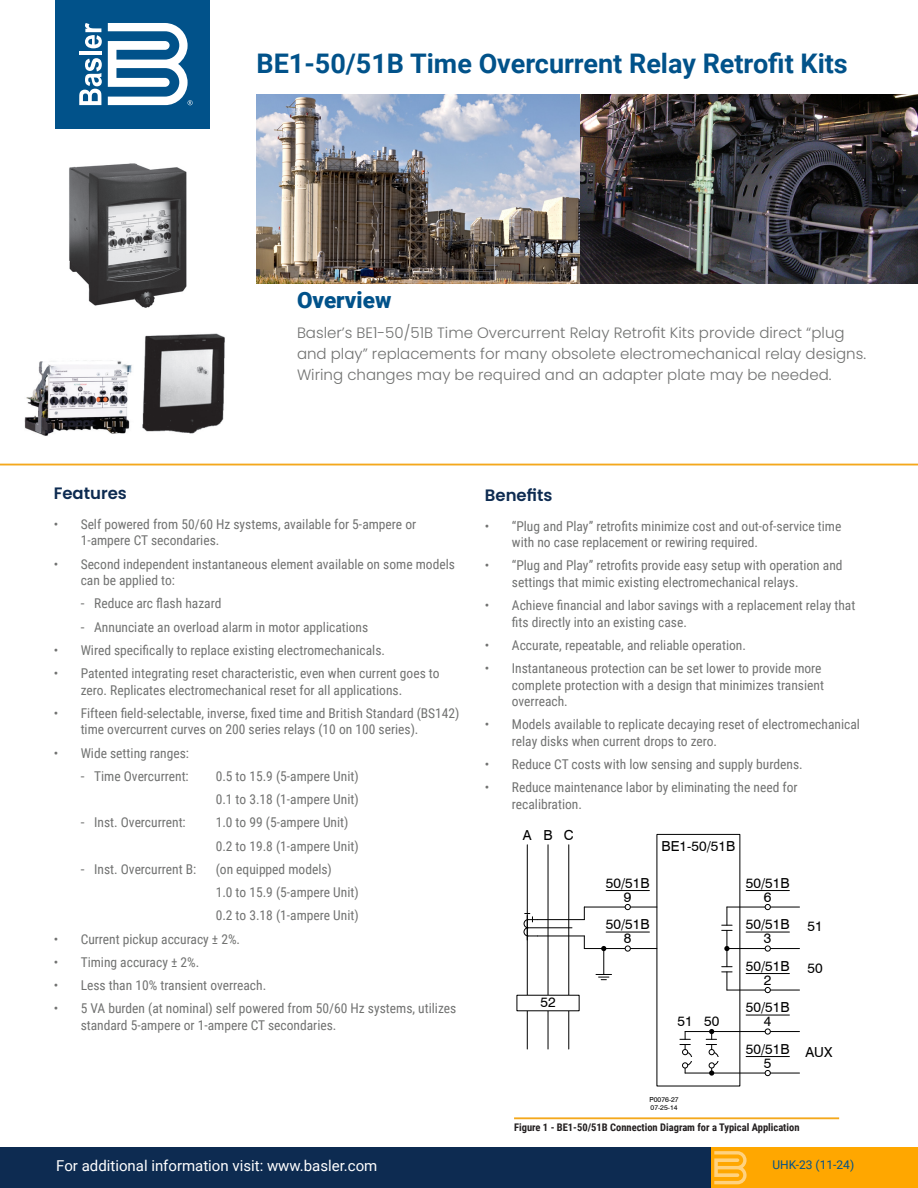
<style>
.page{position:relative;width:918px;height:1188px;background:#fff}
.page>*{position:absolute;margin:0;border:0;box-sizing:border-box;transform-origin:0 0}
._01_Title__Page_1{font:700 27px "Roboto";color:#01528a}
._02_Product_Description__Heading{font:900 22.5px "Roboto";color:#01528a}
._04_Features_Benefits__Heading{font:600 16.5px "Poppins";color:#0d2b51}
._03_Product_Description__Body{font:300 15px/21px "Poppins";color:#717271}
.t1{font:15px "Roboto";color:#fff}
.t2{font:13.8px/13.8px "Swiss 721 BT";color:#000;text-align:center}
._06_Features_Benefits__Bullet_Level_2{font:13.5px/16.5px "Roboto Condensed";color:#717271}
._08_P_N_and_Date{font:12px "Roboto";color:#01528a}
._07_Figure_caption{font:700 10.5px "Roboto Condensed";color:#231f20}
.t3{font:6.9px/8.2px "Swiss 721 BT";color:#000}
.s1{font-family:"Roboto"}
</style>
<div class="page">
<div style="left:56px;top:0;width:154px;height:129px;background:#01528a"></div>
<svg style="left:108px;top:23px;width:85px;height:82px"></svg>
<svg style="left:79px;top:58px;width:23px;height:47px"></svg>
<hr style="left:79px;top:51px;width:22px;height:4px;background:#fff">
<svg style="left:85px;top:23px;width:17px;height:25px"></svg>
<hr style="left:0;top:464px;width:918px;height:1px;background:#f4a81c">
<div style="left:711px;top:1148px;width:207px;height:40px;background:#ffa700"></div>
<div style="left:0;top:1148px;width:711px;height:40px;background:#0d2b51"></div>
<svg style="left:714px;top:1151px;width:33px;height:33px"></svg>
<img style="left:580px;top:94px;width:338px;height:190px">
<img style="left:256px;top:94px;width:324px;height:190px">
<hr style="left:727px;top:907px;width:73px;height:1px;background:#000">
<hr style="left:727px;top:948px;width:73px;height:1px;background:#000">
<hr style="left:727px;top:990px;width:73px;height:1px;background:#000">
<hr style="left:685px;top:1031px;width:115px;height:1px;background:#000">
<hr style="left:685px;top:1073px;width:115px;height:1px;background:#000">
<hr style="left:568px;top:845px;width:1px;height:204px;background:#000">
<hr style="left:548px;top:845px;width:1px;height:204px;background:#000">
<hr style="left:527px;top:845px;width:1px;height:204px;background:#000">
<hr style="left:584px;top:907px;width:73px;height:1px;background:#000">
<hr style="left:584px;top:948px;width:73px;height:1px;background:#000">
<svg style="left:625px;top:904px;width:6px;height:6px"></svg>
<svg style="left:625px;top:946px;width:6px;height:6px"></svg>
<svg style="left:596px;top:946px;width:16px;height:34px"></svg>
<hr style="left:606px;top:890px;width:43px;height:1px;background:#000">
<hr style="left:606px;top:932px;width:43px;height:1px;background:#000">
<div style="left:517px;top:995px;width:62px;height:16px;background:#fff"></div>
<svg style="left:584px;top:907px;width:1px;height:13px"></svg>
<svg style="left:584px;top:936px;width:1px;height:12px"></svg>
<svg style="left:523px;top:913px;width:15px;height:27px"></svg>
<svg style="left:765px;top:904px;width:6px;height:6px"></svg>
<hr style="left:746px;top:890px;width:43px;height:1px;background:#000">
<svg style="left:765px;top:946px;width:6px;height:6px"></svg>
<hr style="left:746px;top:932px;width:43px;height:1px;background:#000">
<svg style="left:765px;top:987px;width:6px;height:6px"></svg>
<hr style="left:746px;top:973px;width:43px;height:1px;background:#000">
<svg style="left:765px;top:1029px;width:6px;height:6px"></svg>
<hr style="left:746px;top:1015px;width:43px;height:1px;background:#000">
<svg style="left:765px;top:1070px;width:6px;height:6px"></svg>
<hr style="left:746px;top:1056px;width:43px;height:1px;background:#000">
<svg style="left:680px;top:1032px;width:13px;height:42px"></svg>
<svg style="left:706px;top:1029px;width:13px;height:47px"></svg>
<hr style="left:689px;top:1057px;width:33px;height:3px;background:#fff">
<svg style="left:722px;top:907px;width:10px;height:83px"></svg>
<hr style="left:538px;top:919px;width:46px;height:1px;background:#000">
<hr style="left:538px;top:936px;width:46px;height:1px;background:#000">
<hr style="left:527px;top:927px;width:45px;height:1px;background:#000">
<hr style="left:514px;top:1117px;width:325px;height:2px;background:#f4a81c">
<img style="left:25px;top:333px;width:200px;height:103px">
<img style="left:69px;top:163px;width:118px;height:145px">
<p class="_01_Title__Page_1" style="left:256px;top:45px;width:593px">BE1-50/51B Time Overcurrent Relay Retrofit Kits</p>
<p class="_02_Product_Description__Heading" style="left:297px;top:285px;width:96px">Overview</p>
<p class="_03_Product_Description__Body" style="left:297px;top:322px;width:571px">Basler’s BE1-50/51B Time Overcurrent Relay Retrofit Kits provide direct “plug and play” replacements for many obsolete electromechanical relay designs.<br>Wiring changes may be required and an adapter plate may be needed.</p>
<p class="_04_Features_Benefits__Heading" style="left:54px;top:484px;width:75px">Features</p>
<p class="_06_Features_Benefits__Bullet_Level_2" style="left:81px;top:515px;width:337px;text-indent:-27px">• Self powered from 50/60 Hz systems, available for 5-ampere or<br>1-ampere CT secondaries.</p>
<p class="_06_Features_Benefits__Bullet_Level_2" style="left:81px;top:555px;width:376px;text-indent:-27px">• Second independent instantaneous element available on some models can be applied to:</p>
<p class="_06_Features_Benefits__Bullet_Level_2" style="left:81px;top:595px;width:142px"><span class="s1">-</span> Reduce arc flash hazard</p>
<p class="_06_Features_Benefits__Bullet_Level_2" style="left:81px;top:618px;width:289px"><span class="s1">-</span> Annunciate an overload alarm in motor applications</p>
<p class="_06_Features_Benefits__Bullet_Level_2" style="left:54px;top:641px;width:333px">• Wired specifically to replace existing electromechanicals.</p>
<p class="_06_Features_Benefits__Bullet_Level_2" style="left:81px;top:665px;width:360px;text-indent:-27px">• Patented integrating reset characteristic, even when current goes to zero. Replicates electromechanical reset for all applications.</p>
<p class="_06_Features_Benefits__Bullet_Level_2" style="left:81px;top:704px;width:380px;text-indent:-27px">• Fifteen field-selectable, inverse, fixed time and British Standard (BS142) time overcurrent curves on 200 series relays (10 on 100 series).</p>
<p class="_06_Features_Benefits__Bullet_Level_2" style="left:54px;top:744px;width:137px">• Wide setting ranges:</p>
<p class="_06_Features_Benefits__Bullet_Level_2" style="left:81px;top:767px;width:110px"><span class="s1">-</span> Time Overcurrent:</p>
<p class="_06_Features_Benefits__Bullet_Level_2" style="left:216px;top:767px;width:145px">0.5 to 15.9 (5-ampere Unit)</p>
<p class="_06_Features_Benefits__Bullet_Level_2" style="left:216px;top:791px;width:145px">0.1 to 3.18 (1-ampere Unit)</p>
<p class="_06_Features_Benefits__Bullet_Level_2" style="left:81px;top:814px;width:107px"><span class="s1">-</span> Inst. Overcurrent:</p>
<p class="_06_Features_Benefits__Bullet_Level_2" style="left:216px;top:814px;width:134px">1.0 to 99 (5-ampere Unit)</p>
<p class="_06_Features_Benefits__Bullet_Level_2" style="left:216px;top:837px;width:145px">0.2 to 19.8 (1-ampere Unit)</p>
<p class="_06_Features_Benefits__Bullet_Level_2" style="left:81px;top:860px;width:117px"><span class="s1">-</span> Inst. Overcurrent B:</p>
<p class="_06_Features_Benefits__Bullet_Level_2" style="left:216px;top:860px;width:118px">(on equipped models)</p>
<p class="_06_Features_Benefits__Bullet_Level_2" style="left:216px;top:884px;width:145px">1.0 to 15.9 (5-ampere Unit)</p>
<p class="_06_Features_Benefits__Bullet_Level_2" style="left:216px;top:907px;width:145px">0.2 to 3.18 (1-ampere Unit)</p>
<p class="_06_Features_Benefits__Bullet_Level_2" style="left:54px;top:930px;width:188px">• Current pickup accuracy ± 2%.</p>
<p class="_06_Features_Benefits__Bullet_Level_2" style="left:54px;top:953px;width:147px">• Timing accuracy ± 2%.</p>
<p class="_06_Features_Benefits__Bullet_Level_2" style="left:54px;top:977px;width:214px">• Less than 10% transient overreach.</p>
<p class="_06_Features_Benefits__Bullet_Level_2" style="left:81px;top:1000px;width:377px;text-indent:-27px">• 5 VA burden (at nominal) self powered from 50/60 Hz systems, utilizes standard 5-ampere or 1-ampere CT secondaries.</p>
<p class="t1" style="left:56px;top:1155px;width:323px">For additional information visit: www.basler.com</p>
<p class="_04_Features_Benefits__Heading" style="left:485px;top:485px;width:69px">Benefits</p>
<p class="_06_Features_Benefits__Bullet_Level_2" style="left:512px;top:517px;width:331px;text-indent:-27px">• “Plug and Play” retrofits minimize cost and out-of-service time with no case replacement or rewiring required.</p>
<p class="_06_Features_Benefits__Bullet_Level_2" style="left:512px;top:557px;width:332px;text-indent:-27px">• “Plug and Play” retrofits provide easy setup with operation and settings that mimic existing electromechanical relays.</p>
<p class="_06_Features_Benefits__Bullet_Level_2" style="left:512px;top:597px;width:345px;text-indent:-27px">• Achieve financial and labor savings with a replacement relay that fits directly into an existing case.</p>
<p class="_06_Features_Benefits__Bullet_Level_2" style="left:485px;top:636px;width:263px">• Accurate, repeatable, and reliable operation.</p>
<p class="_06_Features_Benefits__Bullet_Level_2" style="left:512px;top:660px;width:314px;text-indent:-27px">• Instantaneous protection can be set lower to provide more complete protection with a design that minimizes transient overreach.</p>
<p class="_06_Features_Benefits__Bullet_Level_2" style="left:512px;top:716px;width:350px;text-indent:-27px">• Models available to replicate decaying reset of electromechanical relay disks when current drops to zero.</p>
<p class="_06_Features_Benefits__Bullet_Level_2" style="left:485px;top:756px;width:319px">• Reduce CT costs with low sensing and supply burdens.</p>
<p class="_06_Features_Benefits__Bullet_Level_2" style="left:512px;top:779px;width:287px;text-indent:-27px">• Reduce maintenance labor by eliminating the need for recalibration.</p>
<p class="t2" style="left:662px;top:840px;width:75px">BE1-50/51B</p>
<p class="t2" style="left:523px;top:828px;width:52px">ABC</p>
<p class="t2" style="left:540px;top:995px;width:17px">52</p>
<p class="t2" style="left:606px;top:876px;width:45px">50/51B<br>9</p>
<p class="t2" style="left:606px;top:917px;width:45px">50/51B<br>8</p>
<p class="t2" style="left:678px;top:1014px;width:43px">51 50</p>
<p class="t3" style="left:649px;top:1095px;width:31px">P0076-27<br>07-25-14</p>
<p class="t2" style="left:746px;top:876px;width:45px">50/51B<br>6</p>
<p class="t2" style="left:746px;top:917px;width:45px">50/51B<br>3</p>
<p class="t2" style="left:746px;top:959px;width:45px">50/51B<br>2</p>
<p class="t2" style="left:746px;top:1000px;width:45px">50/51B<br>4</p>
<p class="t2" style="left:746px;top:1042px;width:45px">50/51B<br>5</p>
<p class="t2" style="left:807px;top:919px;width:17px">51</p>
<p class="t2" style="left:807px;top:961px;width:17px">50</p>
<p class="t2" style="left:805px;top:1045px;width:28px">AUX</p>
<p class="_07_Figure_caption" style="left:514px;top:1120px;width:287px">Figure 1 - BE1-50/51B Connection Diagram for a Typical Application</p>
<p class="_08_P_N_and_Date" style="left:772px;top:1157px;width:83px">UHK-23 (11-24)</p>
</div>
